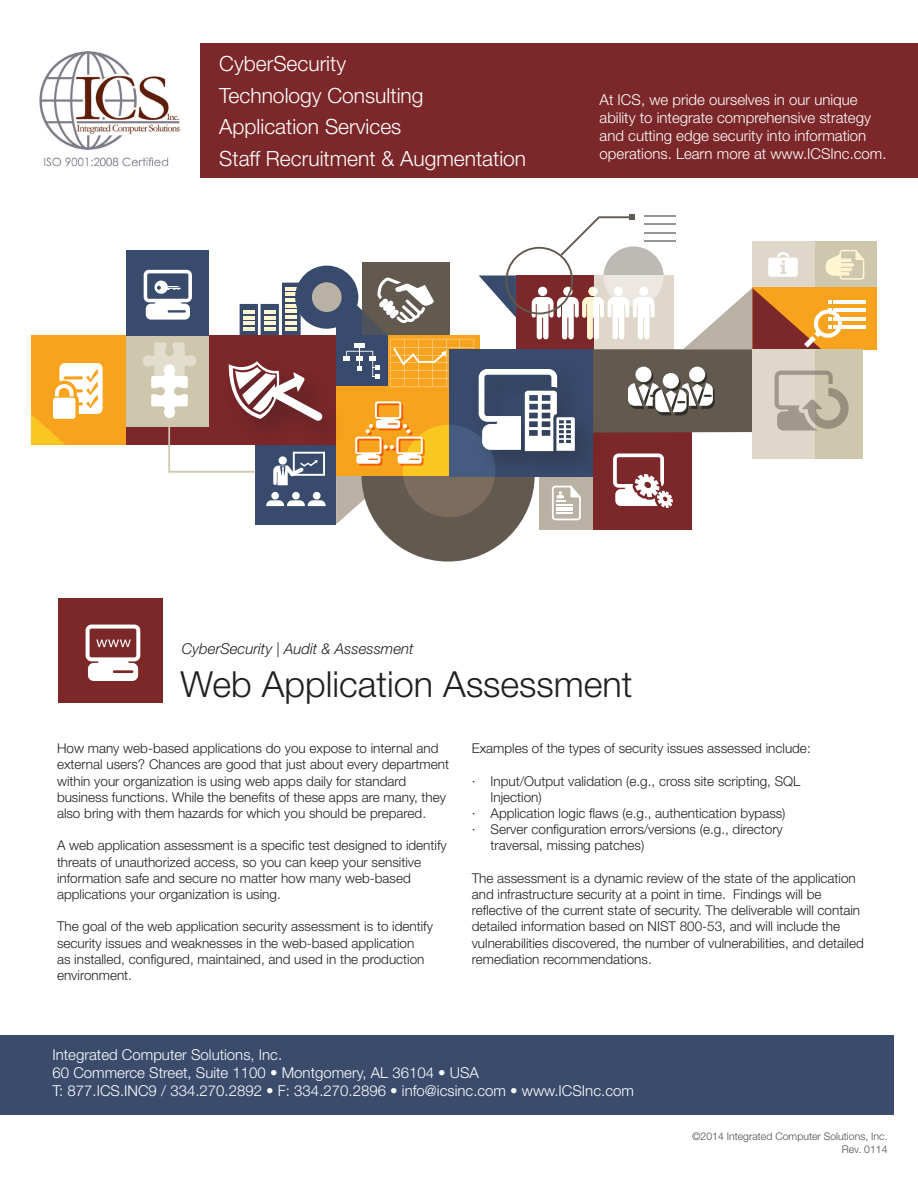
<style>
.page{position:relative;width:918px;height:1188px;background:#fff}
.page>*{position:absolute;margin:0;border:0;box-sizing:border-box;transform-origin:0 0}
.t1{font:300 36px "Helvetica Neue";color:#231f20}
.t2{font:300 21px/31.5px "Helvetica Neue";color:#fff}
.t3{font:300 15px/18px "Helvetica Neue";color:#fff}
.t4{font:italic 300 15px "Helvetica Neue";color:#231f20}
.t5{font:300 13.5px/16.2px "Helvetica Neue";color:#231f20}
.t6{font:300 10.5px/12.6px "Helvetica Neue";color:#4f4b4b;text-align:right}
</style>
<div class="page">
<div style="left:200px;top:44px;width:718px;height:134px;background:#7c2729"></div>
<div style="left:815px;top:241px;width:62px;height:63px;background:#cfc6ae"></div>
<div style="left:31px;top:335px;width:204px;height:110px;background:#f8a31d"></div>
<div style="left:753px;top:287px;width:124px;height:62px;background:#f8a31d"></div>
<div style="left:127px;top:335px;width:82px;height:91px;background:#cfc6ae"></div>
<div style="left:127px;top:250px;width:82px;height:85px;background:#384b6c"></div>
<div style="left:592px;top:431px;width:99px;height:99px;background:#7c2729"></div>
<div style="left:539px;top:476px;width:54px;height:54px;background:#bab1a5"></div>
<div style="left:361px;top:388px;width:174px;height:174px;background:#62594f;border-radius:50%"></div>
<hr style="left:834px;top:300px;width:32px;height:4px;background:#fff">
<hr style="left:834px;top:309px;width:32px;height:3px;background:#fff">
<hr style="left:834px;top:317px;width:32px;height:3px;background:#fff">
<hr style="left:834px;top:325px;width:32px;height:3px;background:#fff">
<svg style="left:31px;top:363px;width:72px;height:82px"></svg>
<div style="left:53px;top:398px;width:22px;height:21px;background:#fff;border-radius:3px"></div>
<svg style="left:143px;top:214px;width:721px;height:310px"></svg>
<div style="left:0;top:1035px;width:894px;height:79px;background:#3a4b6c"></div>
<img style="left:39px;top:51px;width:141px;height:116px">
<div style="left:59px;top:598px;width:104px;height:105px;background:#7c2829"></div>
<svg style="left:86px;top:625px;width:54px;height:56px"></svg>
<h2 class="t2" style="left:219px;top:48px;width:308px">CyberSecurity<br>Technology Consulting<br>Application Services<br>Staff Recruitment &amp; Augmentation</h2>
<p class="t3" style="left:600px;top:90px;width:289px">At ICS, we pride ourselves in our unique ability to integrate comprehensive strategy and cutting edge security into information operations. Learn more at www.ICSInc.com.</p>
<p class="t4" style="left:182px;top:639px;width:233px">CyberSecurity | Audit &amp; Assessment</p>
<h1 class="t1" style="left:181px;top:662px;width:454px">Web Application Assessment</h1>
<p class="t5" style="left:57px;top:740px;width:394px">How many web-based applications do you expose to internal and external users? Chances are good that just about every department within your organization is using web apps daily for standard business functions. While the benefits of these apps are many, they also bring with them hazards for which you should be prepared.</p>
<p class="t5" style="left:57px;top:837px;width:391px">A web application assessment is a specific test designed to identify threats of unauthorized access, so you can keep your sensitive information safe and secure no matter how many web-based applications your organization is using.</p>
<p class="t5" style="left:57px;top:918px;width:378px">The goal of the web application security assessment is to identify security issues and weaknesses in the web-based application<br>as installed, configured, maintained, and used in the production environment.</p>
<p class="t5" style="left:472px;top:740px;width:341px">Examples of the types of security issues assessed include:</p>
<p class="t5" style="left:472px;top:772px;width:330px">· Input/Output validation (e.g., cross site scripting, SQL</p>
<p class="t5" style="left:491px;top:789px;width:53px">Injection)</p>
<p class="t5" style="left:472px;top:805px;width:315px">· Application logic flaws (e.g., authentication bypass)</p>
<p class="t5" style="left:472px;top:821px;width:313px">· Server configuration errors/versions (e.g., directory</p>
<p class="t5" style="left:491px;top:837px;width:155px">traversal, missing patches)</p>
<p class="t5" style="left:472px;top:870px;width:394px">The assessment is a dynamic review of the state of the application and infrastructure security at a point in time. Findings will be reflective of the current state of security. The deliverable will contain detailed information based on NIST 800-53, and will include the vulnerabilities discovered, the number of vulnerabilities, and detailed remediation recommendations.</p>
<p class="t3" style="left:52px;top:1046px;width:583px">Integrated Computer Solutions, Inc.<br>60 Commerce Street, Suite 1100 • Montgomery, AL 36104 • USA<br>T: 877.ICS.INC9 / 334.270.2892 • F: 334.270.2896 • info@icsinc.com • www.ICSInc.com</p>
<p class="t6" style="left:692px;top:1130px;width:197px">©2014 Integrated Computer Solutions, Inc.<br>Rev. 0114</p>
</div>
